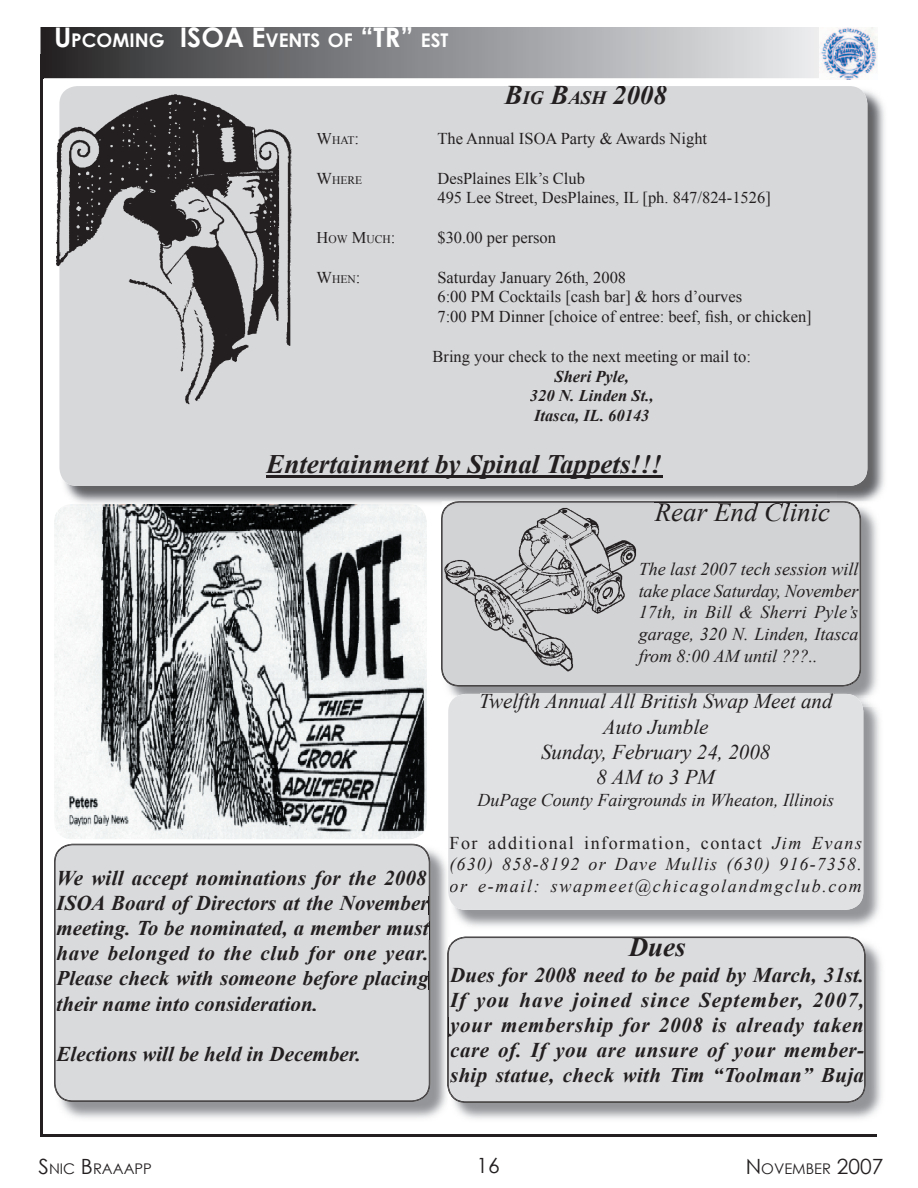
<style>
.page{position:relative;width:918px;height:1188px;background:#fff}
.page>*{position:absolute;margin:0;border:0;box-sizing:border-box;transform-origin:0 0}
.t1{font:italic 700 27px "Times New Roman";color:#231f20}
.t2{font:italic 27px "Times New Roman";color:#231f20}
.t3{font:italic 700 21px/25.2px "Times New Roman";color:#231f20;text-align:justify}
.t4{font:italic 21px/25.2px "Times New Roman";color:#231f20;text-align:center}
.t5{font:21px "Century Gothic";color:#231f20}
.t6{font:700 18.9px "Century Gothic";color:#fff}
.t7{font:italic 18px/21.6px "Times New Roman";color:#231f20;text-align:justify}
.t8{font:16.5px/19.8px "Times New Roman";color:#231f20}
.t9{font:italic 700 16.5px/19.8px "Times New Roman";color:#231f20;text-align:center}
.t10{font:14.7px "Century Gothic";color:#231f20}
.t11{font:11.55px "Times New Roman";color:#231f20}
.s1{font-size:27px}
.s2{font-size:18.9px}
.s3{font-size:16.5px}
.s4{font-style:normal}
.s5{font-size:21px}
</style>
<div class="page">
<hr style="left:40px;top:1134px;width:838px;height:3px;background:#231f20">
<img style="left:40px;top:27px;width:838px;height:51px">
<hr style="left:40px;top:78px;width:3px;height:1056px;background:#231f20">
<img style="left:40px;top:54px;width:3px;height:24px">
<img style="left:820px;top:27px;width:57px;height:52px">
<img style="left:454px;top:943px;width:428px;height:176px">
<div style="left:450px;top:937px;width:415px;height:165px;background:#dbdcde"></div>
<img style="left:54px;top:506px;width:373px;height:333px">
<img style="left:60px;top:849px;width:387px;height:270px">
<svg style="left:450px;top:1068px;width:1px;height:19px"></svg>
<img style="left:447px;top:949px;width:1px;height:140px">
<img style="left:448px;top:945px;width:2px;height:149px">
<svg style="left:448px;top:1018px;width:2px;height:18px"></svg>
<div style="left:55px;top:845px;width:375px;height:256px;background:#d9dadc"></div>
<svg style="left:429px;top:921px;width:1px;height:19px"></svg>
<svg style="left:429px;top:971px;width:1px;height:19px"></svg>
<img style="left:448px;top:507px;width:429px;height:188px">
<svg style="left:441px;top:514px;width:1px;height:159px"></svg>
<div style="left:442px;top:506px;width:418px;height:180px;background:#d2d3d5"></div>
<img style="left:836px;top:87px;width:49px;height:415px">
<img style="left:63px;top:480px;width:773px;height:24px">
<img style="left:67px;top:504px;width:350px;height:2px">
<img style="left:455px;top:501px;width:393px;height:1px">
<img style="left:447px;top:502px;width:408px;height:4px">
<div style="left:59px;top:86px;width:808px;height:400px;background:#d7d8da;border-radius:18px"></div>
<hr style="left:621px;top:475px;width:41px;height:3px;background:#231f20">
<svg style="left:266px;top:469px;width:355px;height:9px"></svg>
<img style="left:56px;top:93px;width:236px;height:312px">
<img style="left:443px;top:506px;width:196px;height:166px">
<img style="left:452px;top:707px;width:428px;height:220px">
<img style="left:852px;top:695px;width:21px;height:12px">
<svg style="left:449px;top:695px;width:10px;height:10px"></svg>
<div style="left:448px;top:694px;width:415px;height:216px;background:#e0e1e3;border-radius:18px"></div>
<p class="t6" style="left:54px;top:26px;width:396px"><span class="s1">U</span>PCOMING <span class="s1">ISOA E</span>VENTS OF <span class="s1">“TR”</span> EST</p>
<p class="t1" style="left:505px;top:76px;width:164px">B<span class="s2">IG</span> B<span class="s2">ASH</span> 2008</p>
<p class="t11" style="left:316px;top:132px;width:44px"><span class="s3">W</span>HAT<span class="s3">:</span></p>
<p class="t8" style="left:437px;top:128px;width:271px">The Annual ISOA Party &amp; Awards Night</p>
<p class="t11" style="left:316px;top:172px;width:47px"><span class="s3">W</span>HERE</p>
<p class="t8" style="left:437px;top:168px;width:335px">DesPlaines Elk’s Club<br>495 Lee Street, DesPlaines, IL [ph. 847/824-1526]</p>
<p class="t11" style="left:316px;top:231px;width:80px"><span class="s3">H</span>OW <span class="s3">M</span>UCH<span class="s3">:</span></p>
<p class="t8" style="left:437px;top:227px;width:120px">$30.00 per person</p>
<p class="t11" style="left:316px;top:271px;width:45px"><span class="s3">W</span>HEN<span class="s3">:</span></p>
<p class="t8" style="left:437px;top:267px;width:376px">Saturday January 26th, 2008<br>6:00 PM Cocktails [cash bar] &amp; hors d’ourves<br>7:00 PM Dinner [choice of entree: beef, fish, or chicken]</p>
<p class="t8" style="left:433px;top:346px;width:320px">Bring your check to the next meeting or mail to:</p>
<p class="t9" style="left:530px;top:366px;width:125px">Sheri Pyle,<br>320 N. Linden St.,<br>Itasca, IL. 60143</p>
<p class="t1" style="left:266px;top:445px;width:397px">Entertainment by Spinal Tappets!!!</p>
<p class="t2" style="left:655px;top:494px;width:177px">Rear End Clinic</p>
<p class="t3" style="left:57px;top:864px;width:372px">We will accept nominations for the 2008</p>
<p class="t3" style="left:57px;top:890px;width:374px">ISOA Board of Directors at the November meeting. To be nominated, a member must</p>
<p class="t3" style="left:57px;top:940px;width:374px">have belonged to the club for one year.<br>Please check with someone before placing their name into consideration.</p>
<p class="t3" style="left:57px;top:1041px;width:306px">Elections will be held in December.</p>
<p class="t7" style="left:639px;top:558px;width:221px">The last 2007 tech session will take place Saturday, November 17th, in Bill &amp; Sherri Pyle’s garage, 320 N. Linden, Itasca from 8:00 AM until ???..</p>
<p class="t4" style="left:489px;top:688px;width:345px">welfth Annual All British Swap Meet and<br>Auto Jumble<br>Sunday, February 24, 2008<br>8 AM to 3 PM</p>
<p class="t7" style="left:477px;top:788px;width:358px">DuPage County Fairgrounds in Wheaton, Illinois</p>
<p class="t7" style="left:450px;top:832px;width:414px"><span class="s4">For additional information, contact</span> Jim Evans (630) 858-8192 or Dave Mullis (630) 916-7358. or e-mail: swapmeet@chicagolandmgclub.com</p>
<p class="t1" style="left:629px;top:928px;width:58px">Dues</p>
<p class="t3" style="left:450px;top:961px;width:416px">Dues for 2008 need to be paid by March, 31st.<br>If you have joined since September, 2007, your membership for 2008 is already taken care of. If you are unsure of your member&shy;ship statue, check with Tim “Toolman” Buja</p>
<p class="t10" style="left:39px;top:1159px;width:115px"><span class="s5">S</span>NIC <span class="s5">B</span>RAAAPP</p>
<p class="t5" style="left:477px;top:1151px;width:25px">16</p>
<p class="t10" style="left:746px;top:1159px;width:139px"><span class="s5">N</span>OVEMBER <span class="s5">2007</span></p>
</div>
